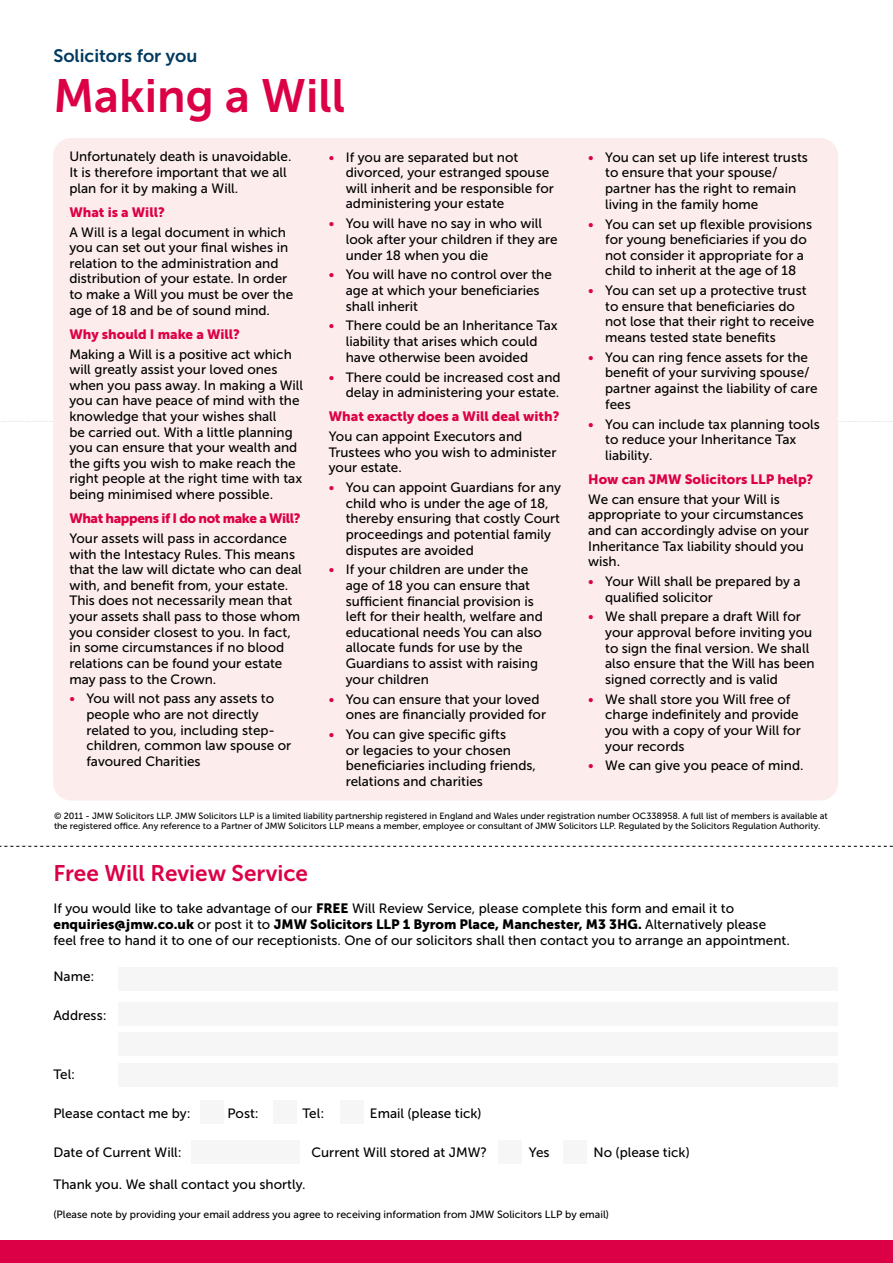
<style>
.page{position:relative;width:893px;height:1263px;background:#fff}
.page>*{position:absolute;margin:0;border:0;box-sizing:border-box;transform-origin:0 0}
.t1{font:46.5px "Museo Sans 700";color:#dc0046}
.t2{font:22.5px "Museo Sans 700";color:#dc0046}
.t3{font:18px "Museo Sans 700";color:#003a60}
.t4{font:13.5px/15.6px "Museo Sans 500";color:#000}
.t5{font:13.5px "Museo Sans 900";color:#000}
.t6{font:13.5px "Museo Sans 900";color:#dc0046}
.t7{font:13.5px "Museo Sans 900";letter-spacing:-.03em;color:#dc0046}
.t8{font:10.5px "Museo Sans 500";color:#000}
.t9{font:9px/10.5px "Museo Sans 500";color:#000}
.s1{color:#dc0046}
.s2{font-family:"Museo Sans 900"}
.s3{font-family:"Museo Sans 500"}
</style>
<div class="page">
<div style="left:0;top:1241px;width:893px;height:22px;background:#dc0046"></div>
<div style="left:53px;top:138px;width:785px;height:662px;background:#fcecec;border-radius:18px"></div>
<div style="left:118px;top:967px;width:720px;height:23px;background:#f6f6f6"></div>
<div style="left:118px;top:1002px;width:720px;height:23px;background:#f6f6f6"></div>
<div style="left:118px;top:1033px;width:720px;height:23px;background:#f6f6f6"></div>
<div style="left:118px;top:1063px;width:720px;height:24px;background:#f6f6f6"></div>
<div style="left:200px;top:1101px;width:23px;height:23px;background:#f6f6f6"></div>
<div style="left:191px;top:1140px;width:108px;height:23px;background:#f6f6f6"></div>
<div style="left:273px;top:1101px;width:24px;height:23px;background:#f6f6f6"></div>
<div style="left:340px;top:1101px;width:24px;height:23px;background:#f6f6f6"></div>
<div style="left:498px;top:1140px;width:24px;height:23px;background:#f6f6f6"></div>
<div style="left:563px;top:1140px;width:24px;height:23px;background:#f6f6f6"></div>
<svg style="left:0;top:846px;width:893px;height:1px"></svg>
<h3 class="t3" style="left:53px;top:46px;width:145px">Solicitors for you</h3>
<h1 class="t1" style="left:53px;top:70px;width:293px">Making a Will</h1>
<p class="t4" style="left:69px;top:149px;width:224px">Unfortunately death is unavoidable.<br>It is therefore important that we all plan for it by making a Will.</p>
<p class="t6" style="left:69px;top:204px;width:97px">What is a Will?</p>
<p class="t4" style="left:69px;top:224px;width:225px">A Will is a legal document in which you can set out your final wishes in relation to the administration and distribution of your estate. In order to make a Will you must be over the age of 18 and be of sound mind.</p>
<p class="t6" style="left:69px;top:326px;width:172px">Why should I make a Will?</p>
<p class="t4" style="left:69px;top:346px;width:235px">Making a Will is a positive act which will greatly assist your loved ones when you pass away. In making a Will you can have peace of mind with the knowledge that your wishes shall<br>be carried out. With a little planning you can ensure that your wealth and the gifts you wish to make reach the right people at the right time with tax being minimised where possible.</p>
<p class="t7" style="left:69px;top:511px;width:233px">What happens if I do not make a Will?</p>
<p class="t4" style="left:69px;top:531px;width:234px">Your assets will pass in accordance with the Intestacy Rules. This means that the law will dictate who can deal with, and benefit from, your estate.<br>This does not necessarily mean that your assets shall pass to those whom you consider closest to you. In fact, in some circumstances if no blood relations can be found your estate may pass to the Crown.</p>
<p class="t4" style="left:86px;top:691px;width:206px;text-indent:-17px"><span class="s1">•</span> You will not pass any assets to people who are not directly related to you, including step&shy;children, common law spouse or favoured Charities</p>
<p class="t4" style="left:346px;top:149px;width:210px;text-indent:-17px"><span class="s1">•</span> If you are separated but not divorced, your estranged spouse will inherit and be responsible for administering your estate</p>
<p class="t4" style="left:346px;top:216px;width:213px;text-indent:-17px"><span class="s1">•</span> You will have no say in who will look after your children if they are under 18 when you die</p>
<p class="t4" style="left:346px;top:267px;width:208px;text-indent:-17px"><span class="s1">•</span> You will have no control over the age at which your beneficiaries shall inherit</p>
<p class="t4" style="left:346px;top:318px;width:213px;text-indent:-17px"><span class="s1">•</span> There could be an Inheritance Tax liability that arises which could have otherwise been avoided</p>
<p class="t4" style="left:329px;top:369px;width:233px;text-align:right"><span class="s1">•</span> There could be increased cost and delay in administering your estate.</p>
<p class="t6" style="left:329px;top:409px;width:232px">What exactly does a Will deal with?</p>
<p class="t4" style="left:329px;top:429px;width:229px">You can appoint Executors and<br>Trustees who you wish to administer your estate.</p>
<p class="t4" style="left:346px;top:480px;width:217px;text-indent:-17px"><span class="s1">•</span> You can appoint Guardians for any child who is under the age of 18, thereby ensuring that costly Court proceedings and potential family disputes are avoided</p>
<p class="t4" style="left:346px;top:562px;width:199px;text-indent:-17px"><span class="s1">•</span> If your children are under the age of 18 you can ensure that sufficient financial provision is left for their health, welfare and educational needs You can also allocate funds for use by the<br>Guardians to assist with raising your children</p>
<p class="t4" style="left:346px;top:691px;width:202px;text-indent:-17px"><span class="s1">•</span> You can ensure that your loved ones are financially provided for</p>
<p class="t4" style="left:346px;top:727px;width:192px;text-indent:-17px"><span class="s1">•</span> You can give specific gifts<br>or legacies to your chosen beneficiaries including friends, relations and charities</p>
<p class="t4" style="left:605px;top:149px;width:204px;text-indent:-17px"><span class="s1">•</span> You can set up life interest trusts to ensure that your spouse/ partner has the right to remain living in the family home</p>
<p class="t4" style="left:605px;top:216px;width:208px;text-indent:-17px"><span class="s1">•</span> You can set up flexible provisions for young beneficiaries if you do not consider it appropriate for a child to inherit at the age of 18</p>
<p class="t4" style="left:605px;top:283px;width:211px;text-indent:-17px"><span class="s1">•</span> You can set up a protective trust to ensure that beneficiaries do not lose that their right to receive means tested state benefits</p>
<p class="t4" style="left:605px;top:349px;width:214px;text-indent:-17px"><span class="s1">•</span> You can ring fence assets for the benefit of your surviving spouse/ partner against the liability of care fees</p>
<p class="t4" style="left:605px;top:416px;width:216px;text-indent:-17px"><span class="s1">•</span> You can include tax planning tools to reduce your Inheritance Tax liability.</p>
<p class="t6" style="left:588px;top:471px;width:227px">How can JMW Solicitors LLP help?</p>
<p class="t4" style="left:588px;top:491px;width:222px">We can ensure that your Will is appropriate to your circumstances and can accordingly advise on your<br>Inheritance Tax liability should you wish.</p>
<p class="t4" style="left:605px;top:574px;width:197px;text-indent:-17px"><span class="s1">•</span> Your Will shall be prepared by a qualified solicitor</p>
<p class="t4" style="left:605px;top:609px;width:211px;text-indent:-17px"><span class="s1">•</span> We shall prepare a draft Will for your approval before inviting you to sign the final version. We shall also ensure that the Will has been signed correctly and is valid</p>
<p class="t4" style="left:605px;top:691px;width:197px;text-indent:-17px"><span class="s1">•</span> We shall store you Will free of charge indefinitely and provide you with a copy of your Will for your records</p>
<p class="t4" style="left:588px;top:758px;width:217px"><span class="s1">•</span> We can give you peace of mind.</p>
<p class="t9" style="left:54px;top:811px;width:775px">© 2011 - JMW Solicitors LLP. JMW Solicitors LLP is a limited liability partnership registered in England and Wales under registration number OC338958. A full list of members is available at the registered office. Any reference to a Partner of JMW Solicitors LLP means a member, employee or consultant of JMW Solicitors LLP. Regulated by the Solicitors Regulation Authority.</p>
<h2 class="t2" style="left:53px;top:860px;width:256px">Free Will Review Service</h2>
<p class="t4" style="left:53px;top:900px;width:682px">If you would like to take advantage of our <span class="s2">FREE</span> Will Review Service, please complete this form and email it to</p>
<p class="t5" style="left:53px;top:917px;width:714px">enquiries@jmw.co.uk <span class="s3">or post it to</span> JMW Solicitors LLP 1 Byrom Place, Manchester, M3 3HG. <span class="s3">Alternatively please</span></p>
<p class="t4" style="left:53px;top:933px;width:738px">feel free to hand it to one of our receptionists. One of our solicitors shall then contact you to arrange an appointment.</p>
<p class="t4" style="left:53px;top:969px;width:43px">Name:</p>
<p class="t4" style="left:53px;top:1008px;width:55px">Address:</p>
<p class="t4" style="left:53px;top:1066px;width:23px">Tel:</p>
<p class="t4" style="left:53px;top:1105px;width:139px">Please contact me by:</p>
<p class="t4" style="left:227px;top:1105px;width:33px">Post:</p>
<p class="t4" style="left:302px;top:1105px;width:23px">Tel:</p>
<p class="t4" style="left:370px;top:1105px;width:113px">Email (please tick)</p>
<p class="t4" style="left:53px;top:1144px;width:130px">Date of Current Will:</p>
<p class="t4" style="left:311px;top:1144px;width:177px">Current Will stored at JMW?</p>
<p class="t4" style="left:529px;top:1144px;width:22px">Yes</p>
<p class="t4" style="left:593px;top:1144px;width:98px">No (please tick)</p>
<p class="t4" style="left:53px;top:1176px;width:254px">Thank you. We shall contact you shortly.</p>
<p class="t8" style="left:53px;top:1208px;width:557px">(Please note by providing your email address you agree to receiving information from JMW Solicitors LLP by email)</p>
</div>
